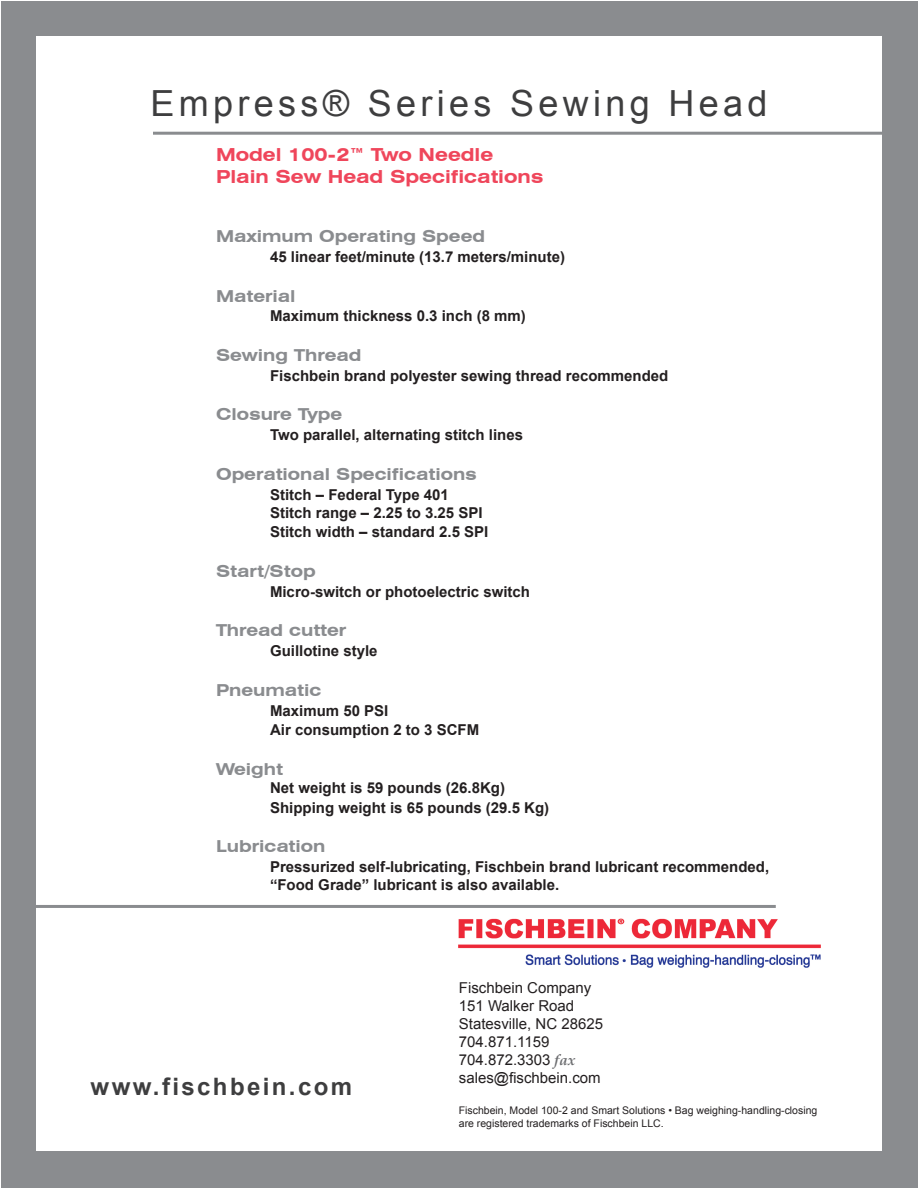
<style>
.page{position:relative;width:918px;height:1188px;background:#fff}
.page>*{position:absolute;margin:0;border:0;box-sizing:border-box;transform-origin:0 0}
.t1{font:36px "Arial";letter-spacing:.12em;color:#3e3e3f}
.t2{font:700 24px "Arial";letter-spacing:.1em;color:#3e3e3f}
.t3{font:700 expanded 18px "Swiss 721 BT";color:#ef465b}
.t4{font:700 expanded 16.5px "Swiss 721 BT";color:#8a8c8f}
.t5{font:700 15px "Arial";color:#231f20}
.t6{font:15px "Arial";color:#231f20}
.t7{font:10.5px/12.6px "Arial";color:#231f20}
.s1{font-family:"Book Antiqua";font-weight:700;font-style:italic;color:#6c6d70}
</style>
<div class="page">
<div style="left:2px;top:2px;width:916px;height:1186px;background:#8a8c8f"></div>
<div style="left:36px;top:36px;width:846px;height:1114px;background:#fff"></div>
<img style="left:458px;top:918px;width:363px;height:50px">
<hr style="left:153px;top:132px;width:729px;height:3px;background:#8a8c8f">
<hr style="left:36px;top:905px;width:740px;height:3px;background:#8a8c8f">
<p class="t1" style="left:150px;top:80px;width:619px">Empress® Series Sewing Head</p>
<p class="t3" style="left:216px;top:144px;width:279px">Model 100-2™ Two Needle</p>
<p class="t3" style="left:216px;top:166px;width:329px">Plain Sew Head Specifications</p>
<p class="t4" style="left:216px;top:226px;width:271px">Maximum Operating Speed</p>
<p class="t5" style="left:270px;top:247px;width:297px">45 linear feet/minute (13.7 meters/minute)</p>
<p class="t4" style="left:216px;top:286px;width:81px">Material</p>
<p class="t5" style="left:270px;top:306px;width:257px">Maximum thickness 0.3 inch (8 mm)</p>
<p class="t4" style="left:216px;top:345px;width:147px">Sewing Thread</p>
<p class="t5" style="left:270px;top:366px;width:400px">Fischbein brand polyester sewing thread recommended</p>
<p class="t4" style="left:216px;top:405px;width:128px">Closure Type</p>
<p class="t5" style="left:270px;top:425px;width:255px">Two parallel, alternating stitch lines</p>
<p class="t4" style="left:216px;top:464px;width:262px">Operational Specifications</p>
<p class="t5" style="left:270px;top:484px;width:180px">Stitch – Federal Type 401</p>
<p class="t5" style="left:270px;top:502px;width:214px">Stitch range – 2.25 to 3.25 SPI</p>
<p class="t5" style="left:270px;top:522px;width:220px">Stitch width – standard 2.5 SPI</p>
<p class="t4" style="left:216px;top:561px;width:101px">Start/Stop</p>
<p class="t5" style="left:270px;top:582px;width:262px">Micro-switch or photoelectric switch</p>
<p class="t4" style="left:216px;top:621px;width:132px">Thread cutter</p>
<p class="t5" style="left:270px;top:641px;width:109px">Guillotine style</p>
<p class="t4" style="left:216px;top:680px;width:107px">Pneumatic</p>
<p class="t5" style="left:270px;top:700px;width:120px">Maximum 50 PSI</p>
<p class="t5" style="left:270px;top:720px;width:211px">Air consumption 2 to 3 SCFM</p>
<p class="t4" style="left:216px;top:759px;width:68px">Weight</p>
<p class="t5" style="left:270px;top:778px;width:237px">Net weight is 59 pounds (26.8Kg)</p>
<p class="t5" style="left:270px;top:798px;width:281px">Shipping weight is 65 pounds (29.5 Kg)</p>
<p class="t4" style="left:216px;top:837px;width:111px">Lubrication</p>
<p class="t5" style="left:270px;top:857px;width:501px">Pressurized self-lubricating, Fischbein brand lubricant recommended,</p>
<p class="t5" style="left:270px;top:875px;width:291px">“Food Grade” lubricant is also available.</p>
<p class="t2" style="left:91px;top:1071px;width:263px">www.fischbein.com</p>
<p class="t6" style="left:459px;top:978px;width:134px">Fischbein Company</p>
<p class="t6" style="left:459px;top:996px;width:117px">151 Walker Road</p>
<p class="t6" style="left:459px;top:1014px;width:146px">Statesville, NC 28625</p>
<p class="t6" style="left:459px;top:1032px;width:92px">704.871.1159</p>
<p class="t6" style="left:459px;top:1050px;width:118px">704.872.3303 <span class="s1">fax</span></p>
<p class="t6" style="left:459px;top:1068px;width:143px">sales@fischbein.com</p>
<p class="t7" style="left:459px;top:1104px;width:360px">Fischbein, Model 100-2 and Smart Solutions • Bag weighing-handling-closing are registered trademarks of Fischbein LLC.</p>
</div>
